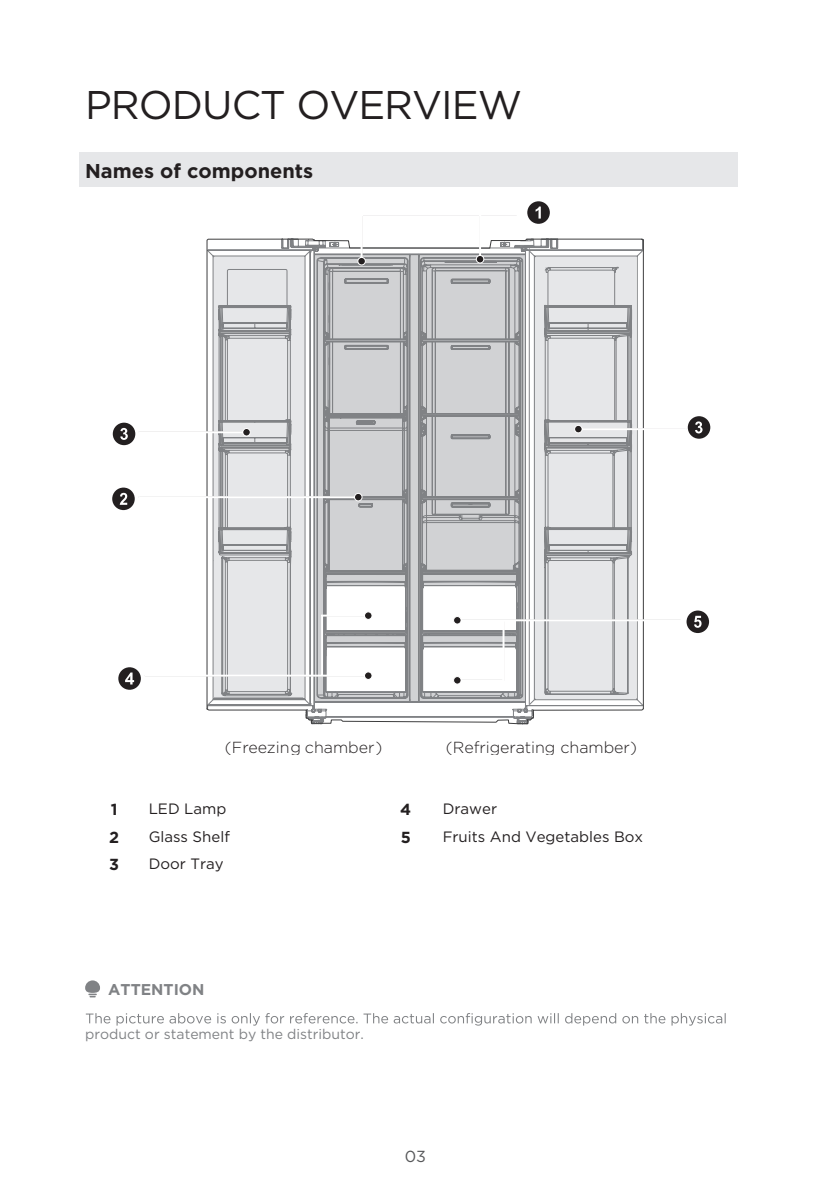
<style>
.page{position:relative;width:823px;height:1191px;background:#fff}
.page>*{position:absolute;margin:0;border:0;box-sizing:border-box;transform-origin:0 0}
.t1{font:40px "Gotham";letter-spacing:-.025em;color:#231f20}
.t2{font:700 20px "Gotham";color:#231f20}
.t3{font:300 16px "Gotham";color:#231f20}
.t4{font:700 16px "Gotham";color:#231f20}
.t5{font:16px "Gotham";color:#57585a}
.t6{font:700 15.6px "Gotham";color:#808285}
.t7{font:15px "Gotham";color:#231f20}
.t8{font:14px "Gotham";color:#808285}
</style>
<div class="page">
<div style="left:79px;top:153px;width:658px;height:34px;background:#e6e7e9"></div>
<svg style="left:206px;top:238px;width:438px;height:486px"></svg>
<div style="left:527px;top:201px;width:22px;height:23px;background:#231f20;border-radius:50%"></div>
<svg style="left:535px;top:206px;width:5px;height:12px"></svg>
<div style="left:112px;top:487px;width:23px;height:23px;background:#231f20;border-radius:50%"></div>
<svg style="left:120px;top:493px;width:7px;height:12px"></svg>
<div style="left:113px;top:423px;width:22px;height:22px;background:#231f20;border-radius:50%"></div>
<svg style="left:120px;top:428px;width:8px;height:12px"></svg>
<div style="left:687px;top:416px;width:23px;height:23px;background:#231f20;border-radius:50%"></div>
<svg style="left:695px;top:421px;width:7px;height:12px"></svg>
<div style="left:574px;top:425px;width:7px;height:8px;background:#231f20;border-radius:4px"></div>
<div style="left:574px;top:425px;width:8px;height:8px;border:1px solid #fff;border-radius:4px"></div>
<svg style="left:357px;top:215px;width:160px;height:50px"></svg>
<div style="left:118px;top:667px;width:23px;height:23px;background:#231f20;border-radius:50%"></div>
<svg style="left:125px;top:672px;width:9px;height:12px"></svg>
<svg style="left:145px;top:339px;width:262px;height:340px"></svg>
<div style="left:686px;top:610px;width:22px;height:23px;background:#231f20;border-radius:50%"></div>
<svg style="left:694px;top:616px;width:7px;height:12px"></svg>
<svg style="left:453px;top:616px;width:227px;height:68px"></svg>
<svg style="left:85px;top:980px;width:15px;height:17px"></svg>
<svg style="left:86px;top:1013px;width:530px;height:12px"></svg>
<svg style="left:622px;top:1013px;width:103px;height:12px"></svg>
<h1 class="t1" style="left:85px;top:79px;width:438px">PRODUCT OVERVIEW</h1>
<h2 class="t2" style="left:85px;top:158px;width:229px">Names of components</h2>
<p class="t3" style="left:225px;top:736px;width:159px">(Freezing chamber)</p>
<p class="t3" style="left:445px;top:736px;width:192px">(Refrigerating chamber)</p>
<p class="t4" style="left:111px;top:799px;width:8px">1</p>
<p class="t7" style="left:149px;top:799px;width:79px">LED Lamp</p>
<p class="t4" style="left:400px;top:799px;width:13px">4</p>
<p class="t7" style="left:442px;top:799px;width:56px">Drawer</p>
<p class="t4" style="left:109px;top:826px;width:11px">2</p>
<p class="t7" style="left:149px;top:827px;width:82px">Glass Shelf</p>
<p class="t4" style="left:400px;top:826px;width:12px">5</p>
<p class="t7" style="left:442px;top:827px;width:202px">Fruits And Vegetables Box</p>
<p class="t4" style="left:109px;top:853px;width:11px">3</p>
<p class="t7" style="left:149px;top:854px;width:76px">Door Tray</p>
<p class="t6" style="left:108px;top:978px;width:98px">ATTENTION</p>
<p class="t8" style="left:85px;top:1025px;width:280px">product or statement by the distributor.</p>
<p class="t5" style="left:404px;top:1146px;width:23px">03</p>
</div>
